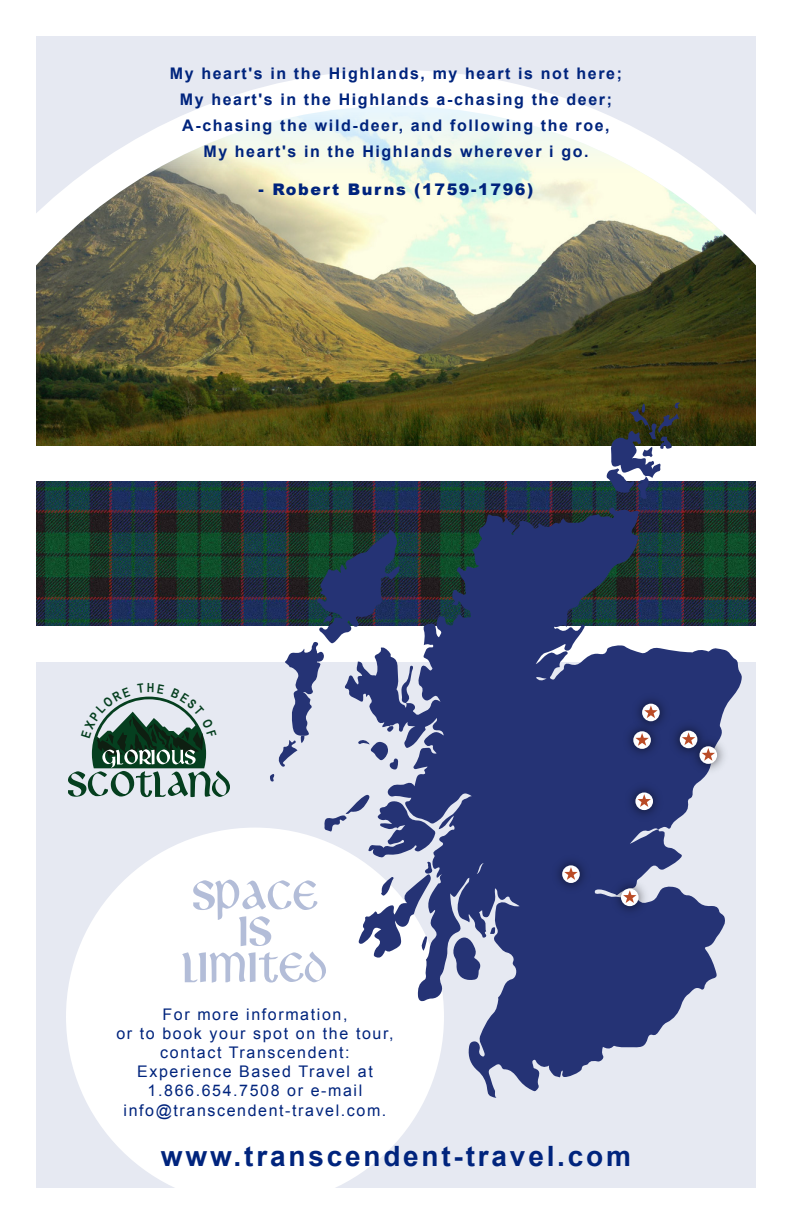
<style>
.page{position:relative;width:792px;height:1224px;background:#fff}
.page>*{position:absolute;margin:0;border:0;box-sizing:border-box;transform-origin:0 0}
.t1{font:700 28px "Arial";letter-spacing:.1em;color:#00247d}
.t2{font:700 16px "Arial";letter-spacing:.1em;color:#00247d}
.t3{font:16px/19.2px "Arial";letter-spacing:.1em;color:#00247d;text-align:center}
.t4{font:900 16px "Arial";letter-spacing:.1em;color:#00247d}
</style>
<div class="page">
<div style="left:36px;top:36px;width:720px;height:1152px;background:#e6e9f2"></div>
<svg style="left:206px;top:70px;width:379px;height:36px;fill:#fff"></svg>
<img style="left:36px;top:113px;width:720px;height:333px">
<div style="left:66px;top:828px;width:378px;height:378px;background:#fff;border-radius:50%"></div>
<div style="left:0;top:446px;width:792px;height:216px;background:#fff"></div>
<img style="left:36px;top:482px;width:720px;height:144px">
<svg style="left:344px;top:507px;width:398px;height:591px;fill:#253375"></svg>
<svg style="left:451px;top:937px;width:31px;height:43px"></svg>
<svg style="left:490px;top:927px;width:6px;height:8px"></svg>
<svg style="left:606px;top:402px;width:75px;height:97px"></svg>
<img style="left:619px;top:716px;width:93px;height:48px">
<svg style="left:633px;top:731px;width:18px;height:18px"></svg>
<img style="left:627px;top:689px;width:48px;height:47px">
<div style="left:642px;top:704px;width:18px;height:17px;background:#fff;border-radius:50%"></div>
<div style="left:680px;top:731px;width:17px;height:17px;background:#fff;border-radius:50%"></div>
<img style="left:685px;top:731px;width:47px;height:48px">
<div style="left:700px;top:746px;width:17px;height:18px;background:#fff;border-radius:50%"></div>
<img style="left:621px;top:778px;width:47px;height:47px">
<svg style="left:635px;top:792px;width:18px;height:18px"></svg>
<img style="left:547px;top:851px;width:48px;height:47px">
<svg style="left:562px;top:865px;width:18px;height:18px"></svg>
<img style="left:606px;top:874px;width:48px;height:47px">
<svg style="left:621px;top:889px;width:18px;height:17px"></svg>
<svg style="left:623px;top:890px;width:13px;height:13px"></svg>
<svg style="left:564px;top:867px;width:14px;height:13px"></svg>
<svg style="left:638px;top:794px;width:13px;height:13px"></svg>
<svg style="left:635px;top:733px;width:14px;height:13px"></svg>
<svg style="left:702px;top:748px;width:13px;height:13px"></svg>
<svg style="left:682px;top:732px;width:13px;height:13px"></svg>
<svg style="left:644px;top:705px;width:14px;height:13px"></svg>
<svg style="left:68px;top:528px;width:369px;height:455px"></svg>
<p class="t2" style="left:170px;top:63px;width:454px">My heart's in the Highlands, my heart is not here;</p>
<p class="t2" style="left:180px;top:89px;width:434px">My heart's in the Highlands a-chasing the deer;</p>
<p class="t2" style="left:182px;top:115px;width:429px">A-chasing the wild-deer, and following the roe,</p>
<p class="t2" style="left:203px;top:141px;width:387px">My heart's in the Highlands wherever i go.</p>
<p class="t4" style="left:258px;top:178px;width:276px">- Robert Burns (1759-1796)</p>
<p class="t3" style="left:163px;top:1005px;width:186px">For more information,</p>
<p class="t3" style="left:116px;top:1024px;width:279px">or to book your spot on the tour,</p>
<p class="t3" style="left:160px;top:1043px;width:191px">contact Transcendent:</p>
<p class="t3" style="left:137px;top:1062px;width:237px">Experience Based Travel at<br>1.866.654.7508 or e-mail</p>
<p class="t3" style="left:124px;top:1101px;width:264px">info@transcendent-travel.com.</p>
<p class="t1" style="left:161px;top:1137px;width:472px">www.transcendent-travel.com</p>
</div>
